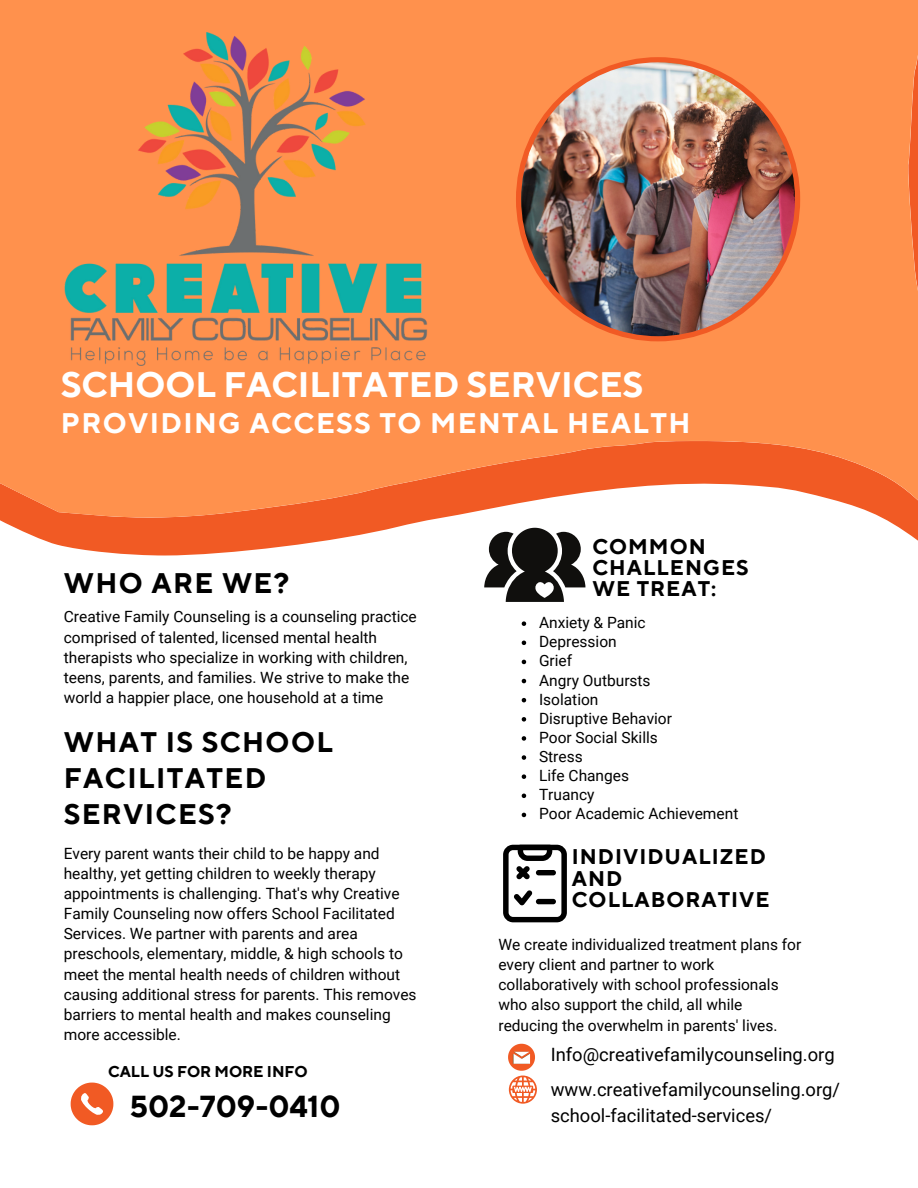
<style>
.page{position:relative;width:918px;height:1188px;background:#fff}
.page>*{position:absolute;margin:0;border:0;box-sizing:border-box;transform-origin:0 0}
.t1{font:700 35.25px "TT Norms Pro";color:#fff}
.t2{font:700 30.3px "TT Norms Pro";color:#000}
.t3{font:700 28.2px/36px "TT Norms Pro";letter-spacing:.05em;color:#000}
.t4{font:700 28.2px "TT Norms Pro";letter-spacing:.05em;color:#fff}
.t5{font:700 21.15px/21.1px "TT Norms Pro";letter-spacing:.05em;color:#000}
.t6{font:18.3px/25.3px "Roboto";color:#000}
.t7{font:700 15.6px "TT Norms Pro";color:#000}
.t8{font:15.45px/20.1px "Roboto";color:#000}
</style>
<div class="page">
<svg style="left:36px;top:537px;width:882px;height:19px"></svg>
<svg style="left:0;top:0;width:918px;height:537px;background:#fd9153"></svg>
<svg style="left:71px;top:1083px;width:42px;height:42px"></svg>
<img style="left:516px;top:57px;width:284px;height:284px">
<svg style="left:508px;top:1044px;width:29px;height:60px"></svg>
<img style="left:64px;top:33px;width:364px;height:333px">
<svg style="left:484px;top:528px;width:101px;height:74px"></svg>
<svg style="left:503px;top:845px;width:64px;height:77px"></svg>
<svg style="left:522px;top:621px;width:4px;height:5px"></svg>
<svg style="left:522px;top:641px;width:4px;height:4px"></svg>
<svg style="left:522px;top:660px;width:4px;height:4px"></svg>
<svg style="left:522px;top:679px;width:4px;height:4px"></svg>
<svg style="left:522px;top:698px;width:4px;height:4px"></svg>
<svg style="left:522px;top:717px;width:4px;height:5px"></svg>
<svg style="left:522px;top:736px;width:4px;height:5px"></svg>
<svg style="left:522px;top:755px;width:4px;height:5px"></svg>
<svg style="left:522px;top:774px;width:4px;height:5px"></svg>
<svg style="left:522px;top:794px;width:4px;height:4px"></svg>
<svg style="left:522px;top:813px;width:4px;height:4px"></svg>
<p class="t1" style="left:61px;top:364px;width:584px">SCHOOL FACILITATED SERVICES</p>
<p class="t4" style="left:61px;top:406px;width:631px">PROVIDING ACCESS TO MENTAL HEALTH</p>
<p class="t3" style="left:64px;top:567px;width:227px">WHO ARE WE?</p>
<p class="t8" style="left:64px;top:607px;width:355px">Creative Family Counseling is a counseling practice comprised of talented, licensed mental health therapists who specialize in working with children, teens, parents, and families. We strive to make the world a happier place, one household at a time</p>
<p class="t3" style="left:64px;top:726px;width:271px">WHAT IS SCHOOL<br>FACILITATED<br>SERVICES?</p>
<p class="t8" style="left:64px;top:844px;width:354px">Every parent wants their child to be happy and healthy, yet getting children to weekly therapy appointments is challenging. That's why Creative Family Counseling now offers School Facilitated Services. We partner with parents and area preschools, elementary, middle, &amp; high schools to meet the mental health needs of children without causing additional stress for parents. This removes barriers to mental health and makes counseling more accessible.</p>
<p class="t7" style="left:108px;top:1063px;width:201px">CALL US FOR MORE INFO</p>
<p class="t2" style="left:130px;top:1088px;width:212px">502-709-0410</p>
<p class="t5" style="left:592px;top:537px;width:158px">COMMON<br>CHALLENGES<br>WE TREAT:</p>
<p class="t8" style="left:539px;top:613px;width:108px">Anxiety &amp; Panic</p>
<p class="t8" style="left:539px;top:632px;width:79px">Depression</p>
<p class="t8" style="left:539px;top:651px;width:35px">Grief</p>
<p class="t8" style="left:539px;top:670px;width:113px">Angry Outbursts</p>
<p class="t8" style="left:539px;top:689px;width:61px">Isolation</p>
<p class="t8" style="left:539px;top:708px;width:134px">Disruptive Behavior</p>
<p class="t8" style="left:539px;top:728px;width:120px">Poor Social Skills</p>
<p class="t8" style="left:539px;top:747px;width:45px">Stress</p>
<p class="t8" style="left:539px;top:766px;width:92px">Life Changes</p>
<p class="t8" style="left:539px;top:785px;width:57px">Truancy</p>
<p class="t8" style="left:539px;top:804px;width:201px">Poor Academic Achievement</p>
<p class="t5" style="left:572px;top:847px;width:195px">INDIVIDUALIZED<br>AND</p>
<p class="t5" style="left:572px;top:890px;width:199px">COLLABORATIVE</p>
<p class="t8" style="left:498px;top:935px;width:304px">We create individualized treatment plans for every client and partner to work collaboratively with school professionals who also support the child, all while reducing the overwhelm in parents' lives.</p>
<p class="t6" style="left:551px;top:1042px;width:285px">Info@creativefamilycounseling.org</p>
<p class="t6" style="left:551px;top:1077px;width:291px">www.creativefamilycounseling.org/ school-facilitated-services/</p>
</div>
